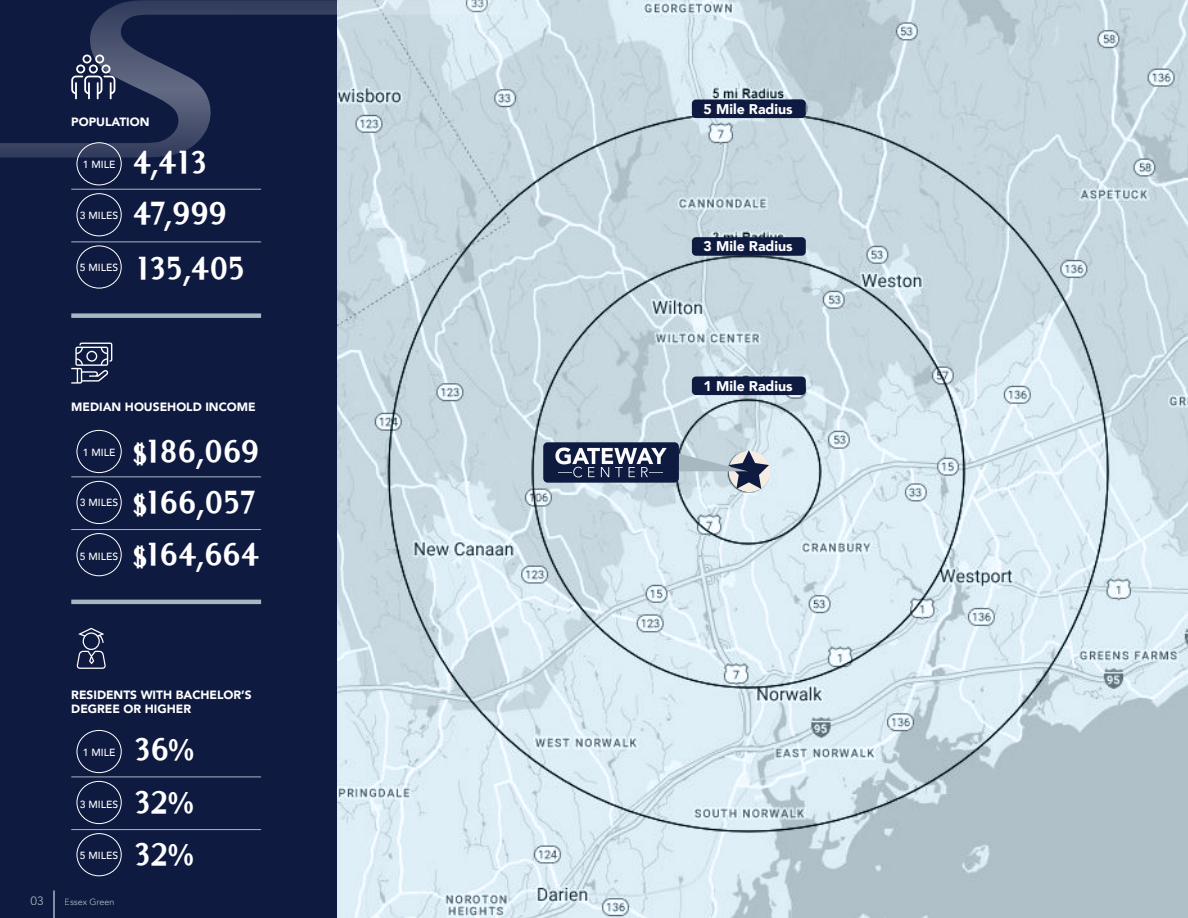
<style>
.page{position:relative;width:1188px;height:918px;background:#fff}
.page>*{position:absolute;margin:0;border:0;box-sizing:border-box;transform-origin:0 0}
.t1{font:700 30px "Audrey";letter-spacing:-.09em;color:#fff}
.t2{font:900 14.1px "Avenir";color:#fff}
.t3{font:900 12px/14.4px "Avenir";color:#fff}
.t4{font:12px "Avenir";color:#a7b8c1}
.t5{font:500 10.35px "Avenir";color:#fff}
.t6{font:9px "Avenir";color:#a7b8c1}
</style>
<div class="page">
<div style="left:0;top:0;width:338px;height:918px;background:#0f1a40"></div>
<img style="left:338px;top:0;width:850px;height:918px">
<svg style="left:0;top:0;width:500px;height:158px"></svg>
<div style="left:729px;top:451px;width:41px;height:41px;background:#f5ede3;border-radius:50%"></div>
<div style="left:692px;top:377px;width:114px;height:18px;background:#0f1a40;border-radius:4px"></div>
<div style="left:692px;top:237px;width:114px;height:19px;background:#0f1a40;border-radius:4px"></div>
<div style="left:692px;top:100px;width:114px;height:18px;background:#0f1a40;border-radius:4px"></div>
<svg style="left:679px;top:450px;width:90px;height:39px"></svg>
<svg style="left:77px;top:628px;width:29px;height:41px"></svg>
<svg style="left:71px;top:55px;width:44px;height:44px"></svg>
<svg style="left:71px;top:343px;width:41px;height:41px"></svg>
<div style="left:71px;top:313px;width:190px;height:5px;background:#a7b8c1"></div>
<hr style="left:71px;top:600px;width:190px;height:4px;background:#a7b8c1">
<hr style="left:71px;top:242px;width:190px;height:1px;background:#a7b8c1">
<hr style="left:71px;top:529px;width:190px;height:1px;background:#a7b8c1">
<hr style="left:71px;top:829px;width:190px;height:1px;background:#a7b8c1">
<hr style="left:71px;top:189px;width:190px;height:1px;background:#a7b8c1">
<hr style="left:71px;top:477px;width:190px;height:1px;background:#a7b8c1">
<hr style="left:71px;top:777px;width:190px;height:1px;background:#a7b8c1">
<div style="left:77px;top:143px;width:44px;height:42px;border:1px solid #fff;border-radius:50%"></div>
<div style="left:77px;top:430px;width:44px;height:43px;border:1px solid #fff;border-radius:50%"></div>
<div style="left:77px;top:730px;width:44px;height:43px;border:1px solid #fff;border-radius:50%"></div>
<div style="left:77px;top:194px;width:44px;height:42px;border:1px solid #fff;border-radius:50%"></div>
<div style="left:77px;top:481px;width:44px;height:43px;border:1px solid #fff;border-radius:50%"></div>
<div style="left:77px;top:781px;width:44px;height:43px;border:1px solid #fff;border-radius:50%"></div>
<div style="left:77px;top:246px;width:44px;height:42px;border:1px solid #fff;border-radius:50%"></div>
<div style="left:77px;top:533px;width:44px;height:43px;border:1px solid #fff;border-radius:50%"></div>
<div style="left:77px;top:833px;width:44px;height:43px;border:1px solid #fff;border-radius:50%"></div>
<div style="left:543px;top:442px;width:136px;height:41px;background:#0f1a40;border-radius:4px"></div>
<svg style="left:555px;top:448px;width:112px;height:29px"></svg>
<hr style="left:53px;top:890px;width:2px;height:28px;background:#a7b8c1">
<p class="t3" style="left:71px;top:115px;width:80px">POPULATION</p>
<p class="t5" style="left:83px;top:160px;width:34px">1 MILE</p>
<p class="t5" style="left:80px;top:211px;width:40px">3 MILES</p>
<p class="t5" style="left:80px;top:263px;width:40px">5 MILES</p>
<h1 class="t1" style="left:132px;top:151px;width:78px">4,413</h1>
<h1 class="t1" style="left:132px;top:202px;width:98px">47,999</h1>
<h1 class="t1" style="left:132px;top:257px;width:117px">135,405</h1>
<p class="t3" style="left:71px;top:400px;width:186px">MEDIAN HOUSEHOLD INCOME</p>
<p class="t5" style="left:83px;top:448px;width:34px">1 MILE</p>
<p class="t5" style="left:80px;top:499px;width:40px">3 MILES</p>
<p class="t5" style="left:80px;top:552px;width:40px">5 MILES</p>
<h1 class="t1" style="left:132px;top:440px;width:130px">$186,069</h1>
<h1 class="t1" style="left:132px;top:490px;width:128px">$166,057</h1>
<h1 class="t1" style="left:132px;top:543px;width:130px">$164,664</h1>
<p class="t3" style="left:71px;top:688px;width:182px">RESIDENTS WITH BACHELOR’S<br>DEGREE OR HIGHER</p>
<p class="t5" style="left:83px;top:748px;width:34px">1 MILE</p>
<p class="t5" style="left:80px;top:800px;width:40px">3 MILES</p>
<p class="t5" style="left:80px;top:851px;width:40px">5 MILES</p>
<p class="t4" style="left:30px;top:894px;width:15px">03</p>
<p class="t6" style="left:65px;top:896px;width:51px">Essex Green</p>
<h1 class="t1" style="left:132px;top:737px;width:62px">36%</h1>
<h1 class="t1" style="left:132px;top:791px;width:62px">32%</h1>
<h1 class="t1" style="left:132px;top:843px;width:62px">32%</h1>
<p class="t2" style="left:704px;top:100px;width:91px">5 Mile Radius</p>
<p class="t2" style="left:704px;top:238px;width:91px">3 Mile Radius</p>
<p class="t2" style="left:704px;top:377px;width:91px">1 Mile Radius</p>
</div>
